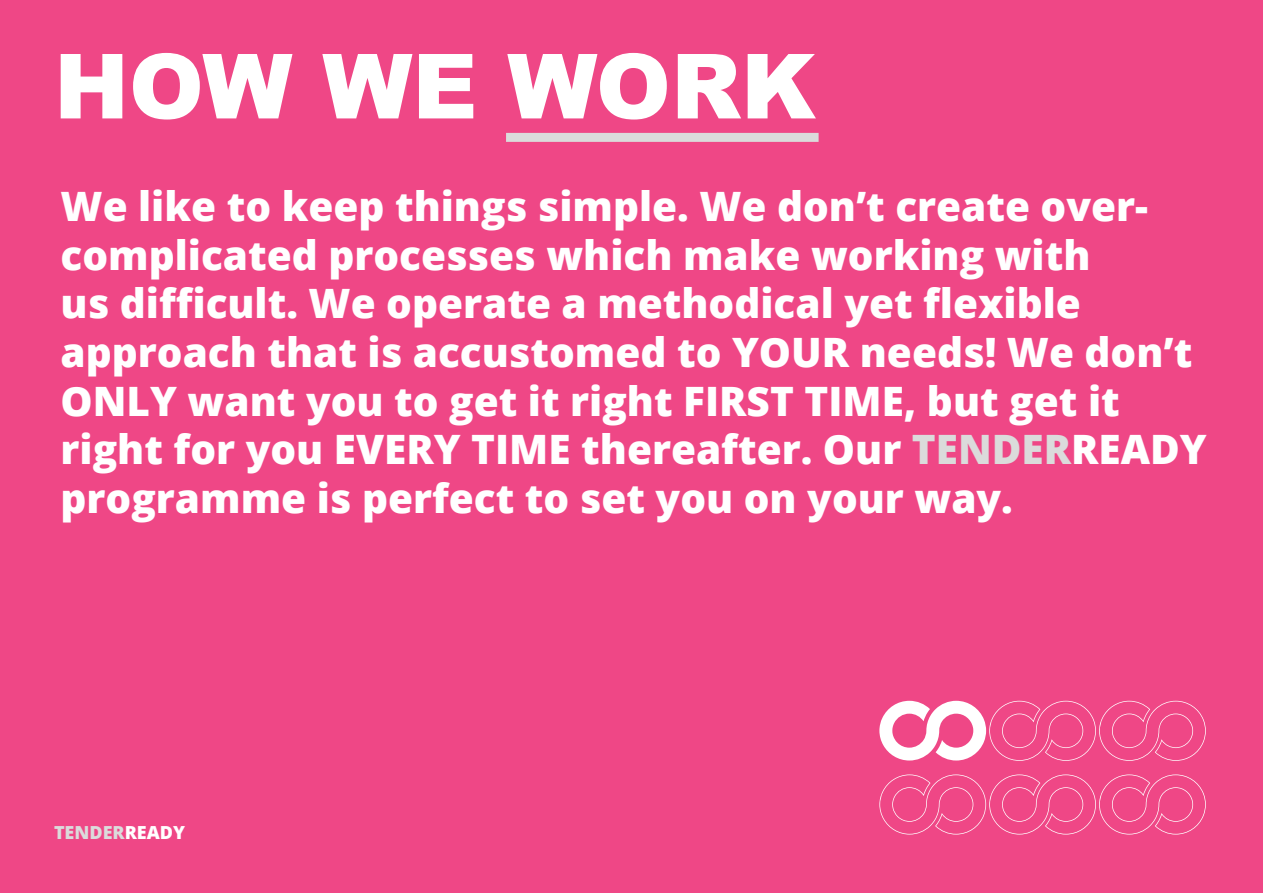
<style>
.page{position:relative;width:1263px;height:893px;background:#ef4786}
.page>*{position:absolute;margin:0;border:0;box-sizing:border-box;transform-origin:0 0}
.t1{font:900 90px "Arial";color:#fff}
.t2{font:800 40.5px/48.6px "Open Sans";color:#fff}
.t3{font:800 18px "Open Sans";color:#dbdbdb}
.s1{color:#dbdbdb}
.s2{color:#fff}
</style>
<div class="page">
<div style="left:506px;top:133px;width:313px;height:9px;background:#dbdbdb"></div>
<svg style="left:879px;top:701px;width:327px;height:60px"></svg>
<svg style="left:879px;top:774px;width:327px;height:60px"></svg>
<h1 class="t1" style="left:54px;top:21px;width:763px">HOW WE WORK</h1>
<p class="t2" style="left:61px;top:180px;width:1148px">We like to keep things simple. We don’t create over&shy;complicated processes which make working with<br>us difficult. We operate a methodical yet flexible approach that is accustomed to YOUR needs! We don’t ONLY want you to get it right FIRST TIME, but get it right for you EVERY TIME thereafter. Our <span class="s1">Tender</span>Ready programme is perfect to set you on your way.</p>
<p class="t3" style="left:54px;top:819px;width:133px">TENDER<span class="s2">READY</span></p>
</div>
